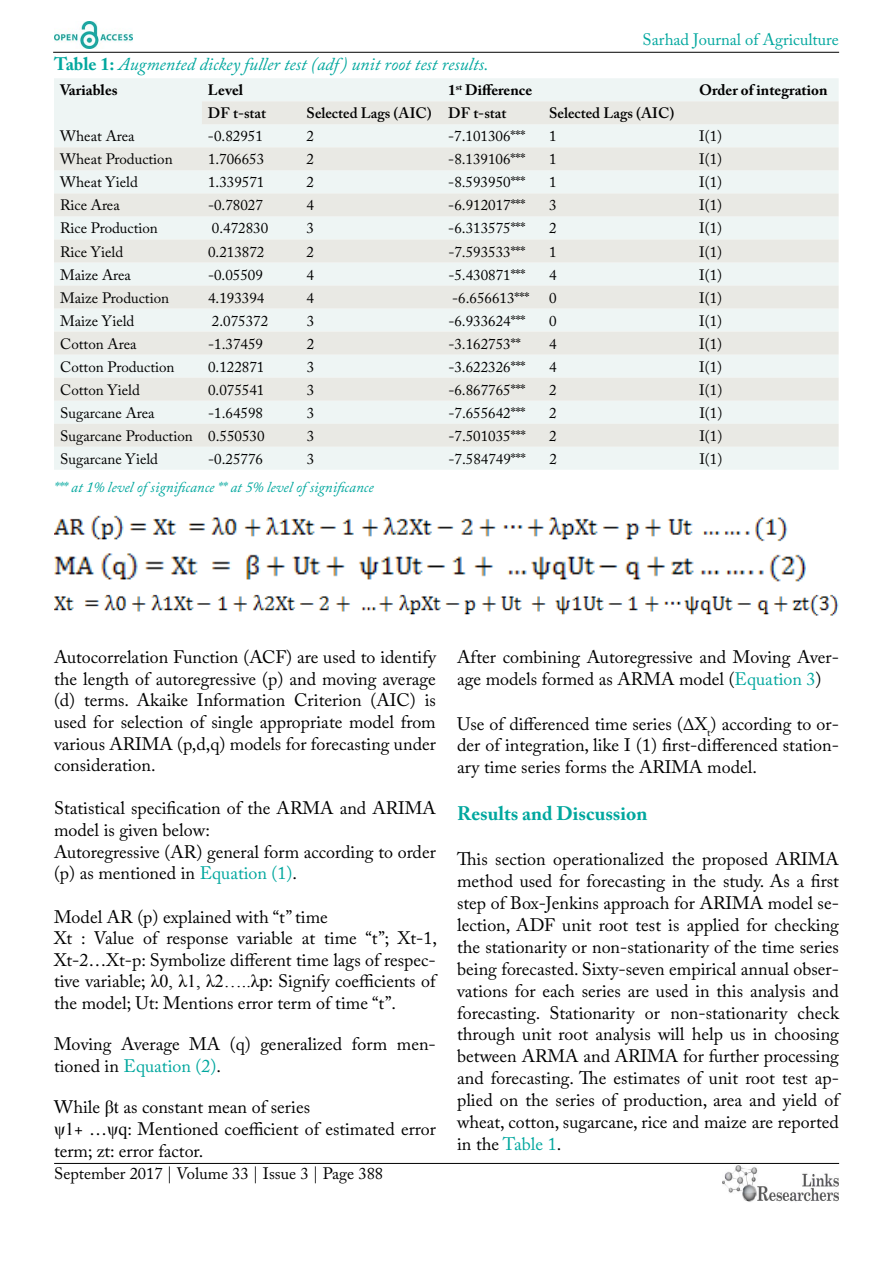
<style>
.page{position:relative;width:893px;height:1263px;background:#fff}
.page>*{position:absolute;margin:0;border:0;box-sizing:border-box;transform-origin:0 0}
.t1{font:700 19.5px "Adobe Caslon Pro";color:#00a79e}
.t2{font:18px/21.6px "Adobe Caslon Pro";color:#000}
.t3{font:italic 18px "Adobe Caslon Pro";color:#00a79e}
.t4{font:16.5px "Adobe Caslon Pro";color:#000}
.t5{font:16.5px "Adobe Caslon Pro";color:#00a79e}
.t6{font:15px "Adobe Caslon Pro";color:#000}
.t7{font:italic 15px "Adobe Caslon Pro";color:#00a79e}
.t8{font:600 15px "Adobe Caslon Pro";color:#000}
.t9{font:700 15px "Adobe Caslon Pro";color:#000}
.s1{font-weight:700;font-style:normal}
.s2{color:#00a79e}
.s3{font-family:"Times New Roman"}
</style>
<div class="page">
<hr style="left:53px;top:52px;width:786px;height:1px;background:#000">
<hr style="left:54px;top:1163px;width:785px;height:1px;background:#000">
<img style="left:722px;top:1166px;width:117px;height:36px">
<img style="left:54px;top:22px;width:78px;height:27px">
<div style="left:54px;top:78px;width:785px;height:392px;background:#eef5f4"></div>
<svg style="left:54px;top:101px;width:785px;height:346px;background:#ebeeeb"></svg>
<img style="left:54px;top:515px;width:734px;height:27px">
<img style="left:54px;top:553px;width:752px;height:29px">
<img style="left:54px;top:594px;width:785px;height:22px">
<p class="t5" style="left:643px;top:30px;width:198px">Sarhad Journal of Agriculture</p>
<p class="t3" style="left:54px;top:54px;width:436px"><span class="s1">Table 1:</span> Augmented dickey fuller test (adf ) unit root test results.</p>
<p class="t9" style="left:60px;top:81px;width:59px">Variables</p>
<p class="t9" style="left:208px;top:81px;width:37px">Level</p>
<p class="t9" style="left:448px;top:81px;width:85px">1<sup>st</sup> Difference</p>
<p class="t9" style="left:699px;top:81px;width:130px">Order of integration</p>
<p class="t8" style="left:208px;top:104px;width:60px">DF t-stat</p>
<p class="t8" style="left:307px;top:104px;width:201px">Selected Lags (AIC) DF t-stat</p>
<p class="t8" style="left:549px;top:104px;width:127px">Selected Lags (AIC)</p>
<p class="t6" style="left:60px;top:127px;width:76px">Wheat Area</p>
<p class="t6" style="left:208px;top:127px;width:56px">-0.82951</p>
<p class="t6" style="left:307px;top:127px;width:9px">2</p>
<p class="t6" style="left:448px;top:127px;width:79px">-7.101306***</p>
<p class="t6" style="left:549px;top:127px;width:9px">1</p>
<p class="t6" style="left:699px;top:127px;width:24px">I(1)</p>
<p class="t6" style="left:60px;top:150px;width:114px">Wheat Production</p>
<p class="t6" style="left:208px;top:150px;width:58px">1.706653</p>
<p class="t6" style="left:307px;top:150px;width:9px">2</p>
<p class="t6" style="left:448px;top:150px;width:79px">-8.139106***</p>
<p class="t6" style="left:549px;top:150px;width:9px">1</p>
<p class="t6" style="left:699px;top:150px;width:24px">I(1)</p>
<p class="t6" style="left:60px;top:173px;width:79px">Wheat Yield</p>
<p class="t6" style="left:208px;top:173px;width:58px">1.339571</p>
<p class="t6" style="left:307px;top:173px;width:9px">2</p>
<p class="t6" style="left:448px;top:173px;width:79px">-8.593950***</p>
<p class="t6" style="left:549px;top:173px;width:9px">1</p>
<p class="t6" style="left:699px;top:173px;width:24px">I(1)</p>
<p class="t6" style="left:60px;top:196px;width:61px">Rice Area</p>
<p class="t6" style="left:208px;top:196px;width:56px">-0.78027</p>
<p class="t6" style="left:307px;top:196px;width:9px">4</p>
<p class="t6" style="left:448px;top:196px;width:79px">-6.912017***</p>
<p class="t6" style="left:549px;top:196px;width:9px">3</p>
<p class="t6" style="left:699px;top:196px;width:24px">I(1)</p>
<p class="t6" style="left:60px;top:219px;width:99px">Rice Production</p>
<p class="t6" style="left:212px;top:219px;width:58px">0.472830</p>
<p class="t6" style="left:307px;top:219px;width:9px">3</p>
<p class="t6" style="left:448px;top:219px;width:79px">-6.313575***</p>
<p class="t6" style="left:549px;top:219px;width:9px">2</p>
<p class="t6" style="left:699px;top:219px;width:24px">I(1)</p>
<p class="t6" style="left:60px;top:243px;width:65px">Rice Yield</p>
<p class="t6" style="left:208px;top:243px;width:58px">0.213872</p>
<p class="t6" style="left:307px;top:243px;width:9px">2</p>
<p class="t6" style="left:448px;top:243px;width:79px">-7.593533***</p>
<p class="t6" style="left:549px;top:243px;width:9px">1</p>
<p class="t6" style="left:699px;top:243px;width:24px">I(1)</p>
<p class="t6" style="left:60px;top:266px;width:72px">Maize Area</p>
<p class="t6" style="left:208px;top:266px;width:56px">-0.05509</p>
<p class="t6" style="left:307px;top:266px;width:9px">4</p>
<p class="t6" style="left:448px;top:266px;width:79px">-5.430871***</p>
<p class="t6" style="left:549px;top:266px;width:9px">4</p>
<p class="t6" style="left:699px;top:266px;width:24px">I(1)</p>
<p class="t6" style="left:60px;top:289px;width:111px">Maize Production</p>
<p class="t6" style="left:208px;top:289px;width:58px">4.193394</p>
<p class="t6" style="left:307px;top:289px;width:9px">4</p>
<p class="t6" style="left:452px;top:289px;width:79px">-6.656613***</p>
<p class="t6" style="left:549px;top:289px;width:9px">0</p>
<p class="t6" style="left:699px;top:289px;width:24px">I(1)</p>
<p class="t6" style="left:60px;top:312px;width:76px">Maize Yield</p>
<p class="t6" style="left:212px;top:312px;width:58px">2.075372</p>
<p class="t6" style="left:307px;top:312px;width:9px">3</p>
<p class="t6" style="left:448px;top:312px;width:79px">-6.933624***</p>
<p class="t6" style="left:549px;top:312px;width:9px">0</p>
<p class="t6" style="left:699px;top:312px;width:24px">I(1)</p>
<p class="t6" style="left:60px;top:335px;width:78px">Cotton Area</p>
<p class="t6" style="left:208px;top:335px;width:56px">-1.37459</p>
<p class="t6" style="left:307px;top:335px;width:9px">2</p>
<p class="t6" style="left:448px;top:335px;width:74px">-3.162753**</p>
<p class="t6" style="left:549px;top:335px;width:9px">4</p>
<p class="t6" style="left:699px;top:335px;width:24px">I(1)</p>
<p class="t6" style="left:60px;top:358px;width:116px">Cotton Production</p>
<p class="t6" style="left:208px;top:358px;width:58px">0.122871</p>
<p class="t6" style="left:307px;top:358px;width:9px">3</p>
<p class="t6" style="left:448px;top:358px;width:79px">-3.622326***</p>
<p class="t6" style="left:549px;top:358px;width:9px">4</p>
<p class="t6" style="left:699px;top:358px;width:24px">I(1)</p>
<p class="t6" style="left:60px;top:381px;width:81px">Cotton Yield</p>
<p class="t6" style="left:208px;top:381px;width:58px">0.075541</p>
<p class="t6" style="left:307px;top:381px;width:9px">3</p>
<p class="t6" style="left:448px;top:381px;width:79px">-6.867765***</p>
<p class="t6" style="left:549px;top:381px;width:9px">2</p>
<p class="t6" style="left:699px;top:381px;width:24px">I(1)</p>
<p class="t6" style="left:60px;top:404px;width:96px">Sugarcane Area</p>
<p class="t6" style="left:208px;top:404px;width:56px">-1.64598</p>
<p class="t6" style="left:307px;top:404px;width:9px">3</p>
<p class="t6" style="left:448px;top:404px;width:79px">-7.655642***</p>
<p class="t6" style="left:549px;top:404px;width:9px">2</p>
<p class="t6" style="left:699px;top:404px;width:24px">I(1)</p>
<p class="t6" style="left:60px;top:427px;width:206px">Sugarcane Production 0.550530</p>
<p class="t6" style="left:307px;top:427px;width:9px">3</p>
<p class="t6" style="left:448px;top:427px;width:79px">-7.501035***</p>
<p class="t6" style="left:549px;top:427px;width:9px">2</p>
<p class="t6" style="left:699px;top:427px;width:24px">I(1)</p>
<p class="t6" style="left:60px;top:450px;width:99px">Sugarcane Yield</p>
<p class="t6" style="left:208px;top:450px;width:56px">-0.25776</p>
<p class="t6" style="left:307px;top:450px;width:9px">3</p>
<p class="t6" style="left:448px;top:450px;width:79px">-7.584749***</p>
<p class="t6" style="left:549px;top:450px;width:9px">2</p>
<p class="t6" style="left:699px;top:450px;width:24px">I(1)</p>
<p class="t7" style="left:54px;top:478px;width:321px">*** at 1% level of significance ** at 5% level of significance</p>
<p class="t2" style="left:54px;top:646px;width:383px;text-align:justify">Autocorrelation Function (ACF) are used to identify the length of autoregressive (p) and moving average (d) terms. Akaike Information Criterion (AIC) is used for selection of single appropriate model from various ARIMA (p,d,q) models for forecasting under consideration.</p>
<p class="t2" style="left:54px;top:797px;width:383px">Statistical specification of the ARMA and ARIMA model is given below:<br>Autoregressive (AR) general form according to order (p) as mentioned in <span class="s2">Equation (1)</span>.</p>
<p class="t2" style="left:54px;top:905px;width:385px">Model AR (p) explained with “t” time<br>Xt : Value of response variable at time “t”; Xt-1, Xt-2…Xt-p: Symbolize different time lags of respec&shy;tive variable; <span class="s3">λ0, λ1, λ2…..λp</span>: Signify coefficients of the model; Ut: Mentions error term of time “t”.</p>
<p class="t2" style="left:54px;top:1033px;width:383px">Moving Average MA (q) generalized form men&shy;tioned in <span class="s2">Equation (2)</span>.</p>
<p class="t2" style="left:54px;top:1096px;width:383px">While <span class="s3">βt</span> as constant mean of series<br><span class="s3">ψ1</span>+ …<span class="s3">ψq</span>: Mentioned coefficient of estimated error term; zt: error factor.</p>
<p class="t4" style="left:54px;top:1164px;width:331px">September 2017 | Volume 33 | Issue 3 | Page 388</p>
<p class="t2" style="left:457px;top:646px;width:383px">After combining Autoregressive and Moving Aver&shy;age models formed as ARMA model (<span class="s2">Equation 3</span>)</p>
<p class="t2" style="left:457px;top:713px;width:383px;text-align:justify">Use of differenced time series (∆X<sub>t</sub>) according to or&shy;der of integration, like I (1) first-differenced station&shy;ary time series forms the ARIMA model.</p>
<p class="t1" style="left:457px;top:802px;width:192px">Results and Discussion</p>
<p class="t2" style="left:457px;top:848px;width:383px;text-align:justify">This section operationalized the proposed ARIMA method used for forecasting in the study. As a first step of Box-Jenkins approach for ARIMA model se&shy;lection, ADF unit root test is applied for checking the stationarity or non-stationarity of the time series being forecasted. Sixty-seven empirical annual obser&shy;vations for each series are used in this analysis and forecasting. Stationarity or non-stationarity check through unit root analysis will help us in choosing between ARMA and ARIMA for further processing and forecasting. The estimates of unit root test ap&shy;plied on the series of production, area and yield of wheat, cotton, sugarcane, rice and maize are reported in the <span class="s2">Table 1</span>.</p>
</div>
